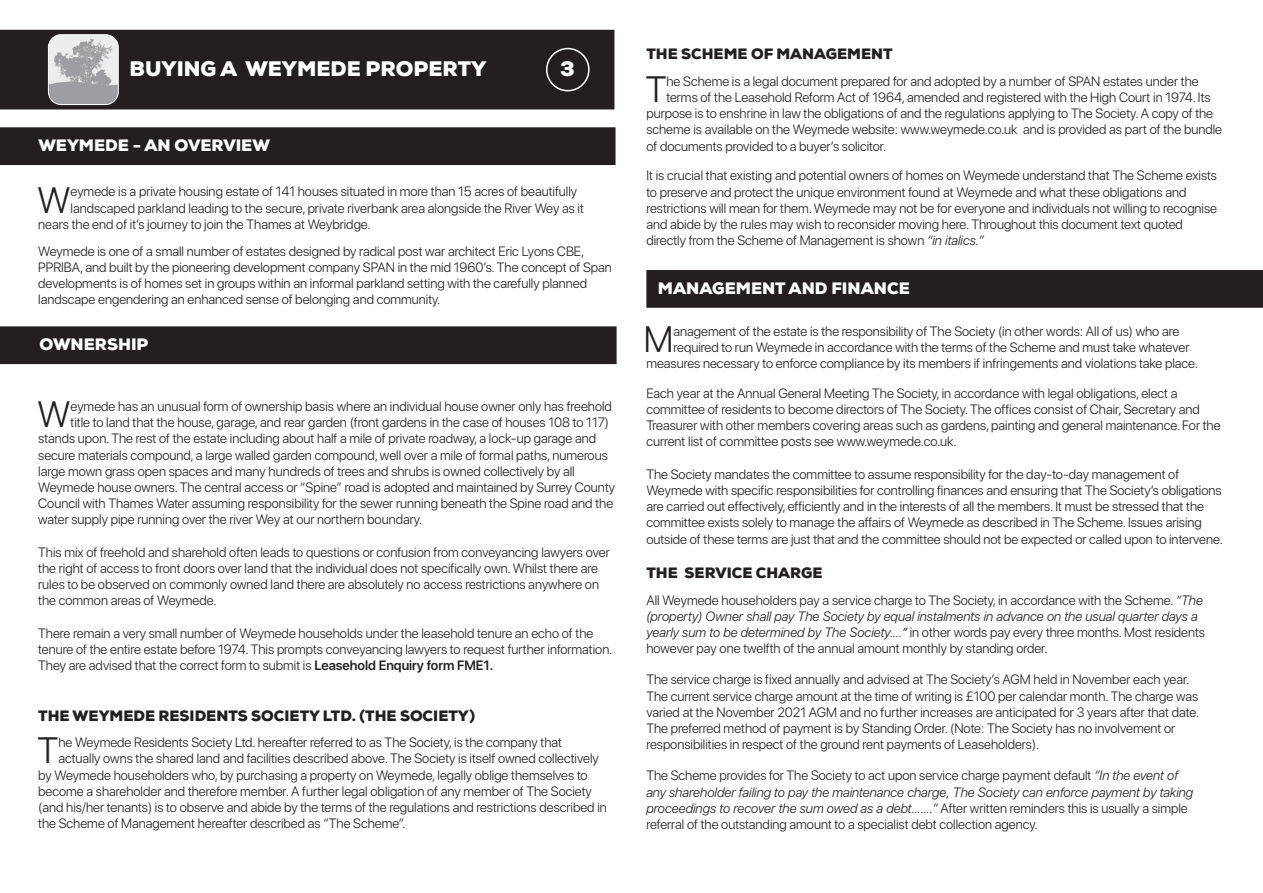
<style>
.page{position:relative;width:1263px;height:893px;background:#fff}
.page>*{position:absolute;margin:0;border:0;box-sizing:border-box;transform-origin:0 0}
.t1{font:300 36.45px "SF Pro Display";color:#231f20}
.t2{font:900 21px "Nexa";color:#fff}
.t3{font:900 16.5px "Nexa";color:#fff}
.t4{font:900 15px "Nexa";color:#231f20}
.t5{font:300 13.5px/16.2px "SF Pro Display";color:#231f20}
.s1{font-weight:600}
.s2{font-style:italic}
.s3{font-family:"Myriad Pro";font-weight:400;font-style:italic}
</style>
<div class="page">
<div style="left:1px;top:31px;width:613px;height:78px;background:#231f20"></div>
<div style="left:0;top:30px;width:614px;height:79px;border:2px solid #231f20"></div>
<img style="left:48px;top:35px;width:70px;height:70px">
<div style="left:48px;top:34px;width:71px;height:71px;border:1px solid #fff;border-radius:13px"></div>
<div style="left:546px;top:48px;width:44px;height:43px;border:2px solid #fff;border-radius:50%"></div>
<div style="left:0;top:127px;width:615px;height:38px;background:#231f20"></div>
<div style="left:1px;top:327px;width:615px;height:36px;background:#231f20"></div>
<div style="left:0;top:326px;width:617px;height:38px;border:2px solid #231f20"></div>
<div style="left:647px;top:271px;width:615px;height:36px;background:#231f20"></div>
<div style="left:646px;top:270px;width:617px;height:38px;border:2px solid #231f20"></div>
<h2 class="t2" style="left:130px;top:56px;width:358px">BUYING A WEYMEDE PROPERTY</h2>
<h2 class="t2" style="left:560px;top:56px;width:16px">3</h2>
<p class="t3" style="left:38px;top:135px;width:233px">WEYMEDE - AN OVERVIEW</p>
<p class="t1" style="left:37px;top:179px;width:35px">W</p>
<p class="t5" style="left:71px;top:184px;width:508px">eymede is a private housing estate of 141 houses situated in more than 15 acres of beautifully</p>
<p class="t5" style="left:71px;top:200px;width:515px">landscaped parkland leading to the secure, private riverbank area alongside the River Wey as it</p>
<p class="t5" style="left:38px;top:216px;width:334px">nears the end of it’s journey to join the Thames at Weybridge.</p>
<p class="t5" style="left:38px;top:243px;width:575px">Weymede is one of a small number of estates designed by radical post war architect Eric Lyons CBE, PPRIBA, and built by the pioneering development company SPAN in the mid 1960’s. The concept of Span developments is of homes set in groups within an informal parkland setting with the carefully planned landscape engendering an enhanced sense of belonging and community.</p>
<p class="t3" style="left:39px;top:334px;width:110px">OWNERSHIP</p>
<p class="t1" style="left:37px;top:393px;width:35px">W</p>
<p class="t5" style="left:71px;top:398px;width:543px">eymede has an unusual form of ownership basis where an individual house owner only has freehold</p>
<p class="t5" style="left:71px;top:414px;width:540px">title to land that the house, garage, and rear garden (front gardens in the case of houses 108 to 117)</p>
<p class="t5" style="left:38px;top:431px;width:559px">stands upon. The rest of the estate including about half a mile of private roadway, a lock-up garage and</p>
<p class="t5" style="left:38px;top:447px;width:571px">secure materials compound, a large walled garden compound, well over a mile of formal paths, numerous</p>
<p class="t5" style="left:38px;top:463px;width:538px">large mown grass open spaces and many hundreds of trees and shrubs is owned collectively by all</p>
<p class="t5" style="left:38px;top:479px;width:578px">Weymede house owners. The central access or “Spine” road is adopted and maintained by Surrey County</p>
<p class="t5" style="left:38px;top:495px;width:576px">Council with Thames Water assuming responsibility for the sewer running beneath the Spine road and the</p>
<p class="t5" style="left:38px;top:512px;width:385px">water supply pipe running over the river Wey at our northern boundary.</p>
<p class="t5" style="left:38px;top:544px;width:573px">This mix of freehold and sharehold often leads to questions or confusion from conveyancing lawyers over the right of access to front doors over land that the individual does not specifically own. Whilst there are rules to be observed on commonly owned land there are absolutely no access restrictions anywhere on the common areas of Weymede.</p>
<p class="t5" style="left:38px;top:625px;width:576px">There remain a very small number of Weymede households under the leasehold tenure an echo of the tenure of the entire estate before 1974. This prompts conveyancing lawyers to request further information.<br>They are advised that the correct form to submit is <span class="s1">Leasehold Enquiry form FME1.</span></p>
<p class="t4" style="left:38px;top:706px;width:438px">THE WEYMEDE RESIDENTS SOCIETY LTD. (THE SOCIETY)</p>
<p class="t1" style="left:38px;top:730px;width:22px">T</p>
<p class="t5" style="left:58px;top:734px;width:505px">he Weymede Residents Society Ltd. hereafter referred to as The Society, is the company that</p>
<p class="t5" style="left:58px;top:751px;width:542px">actually owns the shared land and facilities described above. The Society is itself owned collectively</p>
<p class="t5" style="left:38px;top:767px;width:551px">by Weymede householders who, by purchasing a property on Weymede, legally oblige themselves to</p>
<p class="t5" style="left:38px;top:783px;width:555px">become a shareholder and therefore member. A further legal obligation of any member of The Society</p>
<p class="t5" style="left:38px;top:799px;width:570px">(and his/her tenants) is to observe and abide by the terms of the regulations and restrictions described in</p>
<p class="t5" style="left:38px;top:815px;width:369px">the Scheme of Management hereafter described as “The Scheme”.</p>
<p class="t4" style="left:646px;top:44px;width:248px">THE SCHEME OF MANAGEMENT</p>
<p class="t1" style="left:646px;top:68px;width:22px">T</p>
<p class="t5" style="left:666px;top:73px;width:534px">he Scheme is a legal document prepared for and adopted by a number of SPAN estates under the</p>
<p class="t5" style="left:666px;top:89px;width:546px">terms of the Leasehold Reform Act of 1964, amended and registered with the High Court in 1974. Its</p>
<p class="t5" style="left:646px;top:105px;width:568px">purpose is to enshrine in law the obligations of and the regulations applying to The Society. A copy of the</p>
<p class="t5" style="left:646px;top:122px;width:577px">scheme is available on the Weymede website: www.weymede.co.uk and is provided as part of the bundle</p>
<p class="t5" style="left:646px;top:138px;width:242px">of documents provided to a buyer’s solicitor.</p>
<p class="t5" style="left:646px;top:168px;width:572px">It is crucial that existing and potential owners of homes on Weymede understand that The Scheme exists to preserve and protect the unique environment found at Weymede and what these obligations and restrictions will mean for them. Weymede may not be for everyone and individuals not willing to recognise and abide by the rules may wish to reconsider moving here. Throughout this document text quoted directly from the Scheme of Management is shown <span class="s2">“in italics.”</span></p>
<p class="t3" style="left:658px;top:278px;width:253px">MANAGEMENT AND FINANCE</p>
<p class="t1" style="left:644px;top:318px;width:31px">M</p>
<p class="t5" style="left:673px;top:323px;width:507px">anagement of the estate is the responsibility of The Society (in other words: All of us) who are</p>
<p class="t5" style="left:673px;top:339px;width:517px">required to run Weymede in accordance with the terms of the Scheme and must take whatever</p>
<p class="t5" style="left:646px;top:355px;width:553px">measures necessary to enforce compliance by its members if infringements and violations take place.</p>
<p class="t5" style="left:646px;top:385px;width:576px">Each year at the Annual General Meeting The Society, in accordance with legal obligations, elect a committee of residents to become directors of The Society. The offices consist of Chair, Secretary and Treasurer with other members covering areas such as gardens, painting and general maintenance. For the current list of committee posts see www.weymede.co.uk.</p>
<p class="t5" style="left:646px;top:466px;width:578px">The Society mandates the committee to assume responsibility for the day-to-day management of Weymede with specific responsibilities for controlling finances and ensuring that The Society’s obligations are carried out effectively, efficiently and in the interests of all the members. It must be stressed that the committee exists solely to manage the affairs of Weymede as described in The Scheme. Issues arising outside of these terms are just that and the committee should not be expected or called upon to intervene.</p>
<p class="t4" style="left:646px;top:563px;width:178px">THE SERVICE CHARGE</p>
<p class="t5" style="left:646px;top:592px;width:560px">All Weymede householders pay a service charge to The Society, in accordance with the Scheme. <span class="s2">“The (property) Owner shall pay The Society by equal instalments in advance on the usual quarter days a yearly sum to be determined by The Society….</span><span class="s3">”</span> in other words pay every three months. Most residents however pay one twelfth of the annual amount monthly by standing order.</p>
<p class="t5" style="left:646px;top:672px;width:545px">The service charge is fixed annually and advised at The Society’s AGM held in November each year.</p>
<p class="t5" style="left:646px;top:688px;width:555px">The current service charge amount at the time of writing is £100 per calendar month. The charge was varied at the November 2021 AGM and no further increases are anticipated for 3 years after that date.<br>The preferred method of payment is by Standing Order. (Note: The Society has no involvement or responsibilities in respect of the ground rent payments of Leaseholders).</p>
<p class="t5" style="left:646px;top:768px;width:548px">The Scheme provides for The Society to act upon service charge payment default <span class="s2">“In the event of any shareholder failing to pay the maintenance charge, The Society can enforce payment by taking proceedings to recover the sum owed as a debt…….”</span> After written reminders this is usually a simple referral of the outstanding amount to a specialist debt collection agency.</p>
</div>
